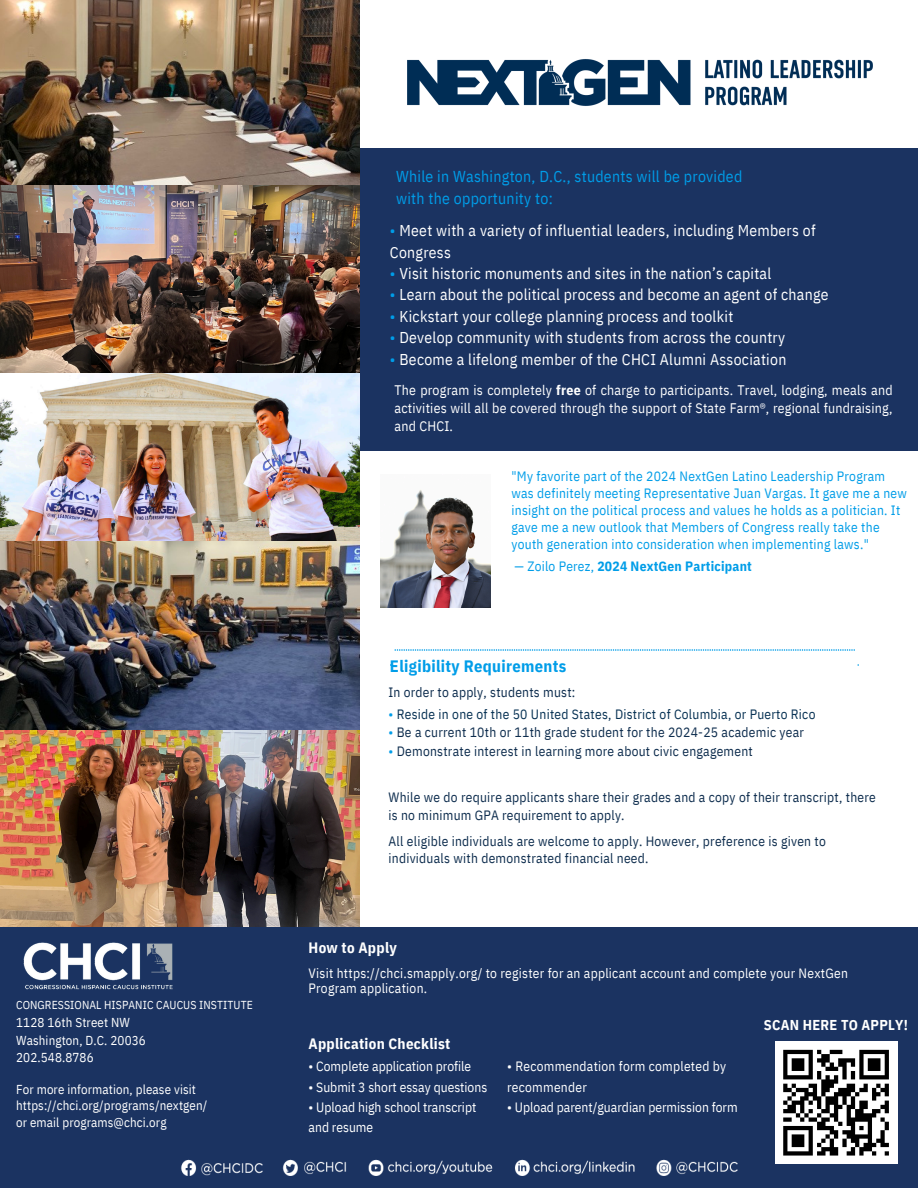
<style>
.page{position:relative;width:918px;height:1188px;background:#fff}
.page>*{position:absolute;margin:0;border:0;box-sizing:border-box;transform-origin:0 0}
.t1{font:700 16.5px "IBM Plex Sans Cond";letter-spacing:.02em;color:#009de8}
.t2{font:15.75px/21.6px "IBM Plex Sans Cond";letter-spacing:.015em;color:#009de8}
.t3{font:15.6px/21.3px "IBM Plex Sans Cond";letter-spacing:.02em;color:#fff}
.t4{font:700 15px "IBM Plex Sans Cond";letter-spacing:.02em;color:#fff}
.t5{font:700 14.25px "IBM Plex Sans Cond";letter-spacing:.02em;color:#fff}
.t6{font:13.8px/18px "IBM Plex Sans Cond";letter-spacing:.015em;color:#fff;text-align:justify}
.t7{font:13.5px/18px "IBM Plex Sans Cond";letter-spacing:.02em;color:#0e2d4e}
.t8{font:13.5px/16.8px "IBM Plex Sans Cond";letter-spacing:.02em;color:#009de8}
.t9{font:13.5px/20.2px "IBM Plex Sans Cond";letter-spacing:.02em;color:#fff}
.t10{font:13.5px/20.2px "IBM Plex Sans Cond";color:#fff}
.t11{font:13.5px "IBM Plex Sans Cond";letter-spacing:.02em;color:#083254}
.t12{font:700 13.5px "IBM Plex Sans Cond";letter-spacing:.015em;color:#009de8}
.t13{font:12.9px/17.2px "IBM Plex Sans Cond";letter-spacing:.01em;color:#fff}
.t14{font:11.55px "IBM Plex Sans Cond";letter-spacing:.01em;color:#fff}
.s1{color:#009de8}
.s2{font-weight:700}
.s3{font-weight:400}
</style>
<div class="page">
<div style="left:0;top:148px;width:918px;height:303px;background:#1b3361"></div>
<img style="left:0;top:373px;width:359px;height:168px">
<img style="left:0;top:184px;width:360px;height:189px">
<img style="left:0;top:730px;width:360px;height:198px">
<div style="left:0;top:928px;width:918px;height:260px;background:#1b3361"></div>
<svg style="left:397px;top:649px;width:69px;height:2px"></svg>
<img style="left:0;top:0;width:360px;height:184px">
<img style="left:181px;top:1159px;width:557px;height:17px">
<img style="left:407px;top:59px;width:466px;height:47px">
<div style="left:775px;top:1041px;width:122px;height:123px;background:#fff"></div>
<svg style="left:783px;top:1050px;width:106px;height:106px"></svg>
<img style="left:0;top:921px;width:197px;height:69px">
<img style="left:0;top:541px;width:360px;height:189px">
<img style="left:381px;top:489px;width:110px;height:119px">
<h4 class="t14" style="left:16px;top:997px;width:238px">CONGRESSIONAL HISPANIC CAUCUS INSTITUTE</h4>
<h1 class="t13" style="left:16px;top:1014px;width:131px">1128 16th Street NW<br>Washington, D.C. 20036<br>202.548.8786</h1>
<p class="t13" style="left:16px;top:1081px;width:193px;line-height:16.2px">For more information, please visit https://chci.org/programs/nextgen/ or email programs@chci.org</p>
<h4 class="t2" style="left:396px;top:166px;width:348px">While in Washington, D.C., students will be provided with the opportunity to:</h4>
<p class="t3" style="left:390px;top:220px;width:427px"><span class="s1">•</span> Meet with a variety of influential leaders, including Members of<br>Congress</p>
<p class="t3" style="left:390px;top:263px;width:383px"><span class="s1">•</span> Visit historic monuments and sites in the nation’s capital</p>
<p class="t3" style="left:390px;top:284px;width:440px"><span class="s1">•</span> Learn about the political process and become an agent of change</p>
<p class="t3" style="left:390px;top:305px;width:345px"><span class="s1">•</span> Kickstart your college planning process and toolkit</p>
<p class="t3" style="left:390px;top:327px;width:397px"><span class="s1">•</span> Develop community with students from across the country</p>
<p class="t3" style="left:390px;top:348px;width:398px"><span class="s1">•</span> Become a lifelong member of the CHCI Alumni Association</p>
<h4 class="t6" style="left:394px;top:380px;width:500px">The program is completely <span class="s2">free</span> of charge to participants. Travel, lodging, meals and activities will all be covered through the support of State Farm®, regional fundraising, and CHCI.</h4>
<h4 class="t8" style="left:511px;top:468px;width:397px">"My favorite part of the 2024 NextGen Latino Leadership Program was definitely meeting Representative Juan Vargas. It gave me a new insight on the political process and values he holds as a politician. It gave me a new outlook that Members of Congress really take the youth generation into consideration when implementing laws."</h4>
<h4 class="t12" style="left:515px;top:557px;width:239px"><span class="s3">— Zoilo Perez,</span> 2024 NextGen Participant</h4>
<h4 class="t1" style="left:390px;top:655px;width:178px">Eligibility Requirements</h4>
<h4 class="t7" style="left:389px;top:683px;width:188px">In order to apply, students must:</h4>
<h4 class="t11" style="left:389px;top:705px;width:428px"><span class="s1">•</span> Reside in one of the 50 United States, District of Columbia, or Puerto Rico</h4>
<h4 class="t7" style="left:389px;top:723px;width:417px"><span class="s1">•</span> Be a current 10th or 11th grade student for the 2024-25 academic year</h4>
<h4 class="t7" style="left:389px;top:742px;width:366px"><span class="s1">•</span> Demonstrate interest in learning more about civic engagement</h4>
<p class="t7" style="left:389px;top:788px;width:489px">While we do require applicants share their grades and a copy of their transcript, there is no minimum GPA requirement to apply.</p>
<h1 class="t7" style="left:389px;top:833px;width:439px;line-height:16.8px">All eligible individuals are welcome to apply. However, preference is given to individuals with demonstrated financial need.</h1>
<h3 class="t4" style="left:309px;top:937px;width:90px">How to Apply</h3>
<p class="t9" style="left:309px;top:965px;width:541px;line-height:15.8px">Visit https://chci.smapply.org/ to register for an applicant account and complete your NextGen<br>Program application.</p>
<h4 class="t4" style="left:309px;top:1034px;width:143px">Application Checklist</h4>
<p class="t10" style="left:309px;top:1056px;width:164px">• Complete application profile</p>
<p class="t10" style="left:309px;top:1076px;width:180px">• Submit 3 short essay questions</p>
<p class="t10" style="left:309px;top:1097px;width:169px">• Upload high school transcript and resume</p>
<h1 class="t9" style="left:507px;top:1056px;width:221px">• Recommendation form completed by recommender</h1>
<h1 class="t10" style="left:507px;top:1097px;width:232px">• Upload parent/guardian permission form</h1>
<h4 class="t5" style="left:764px;top:1015px;width:146px">SCAN HERE TO APPLY!</h4>
</div>
